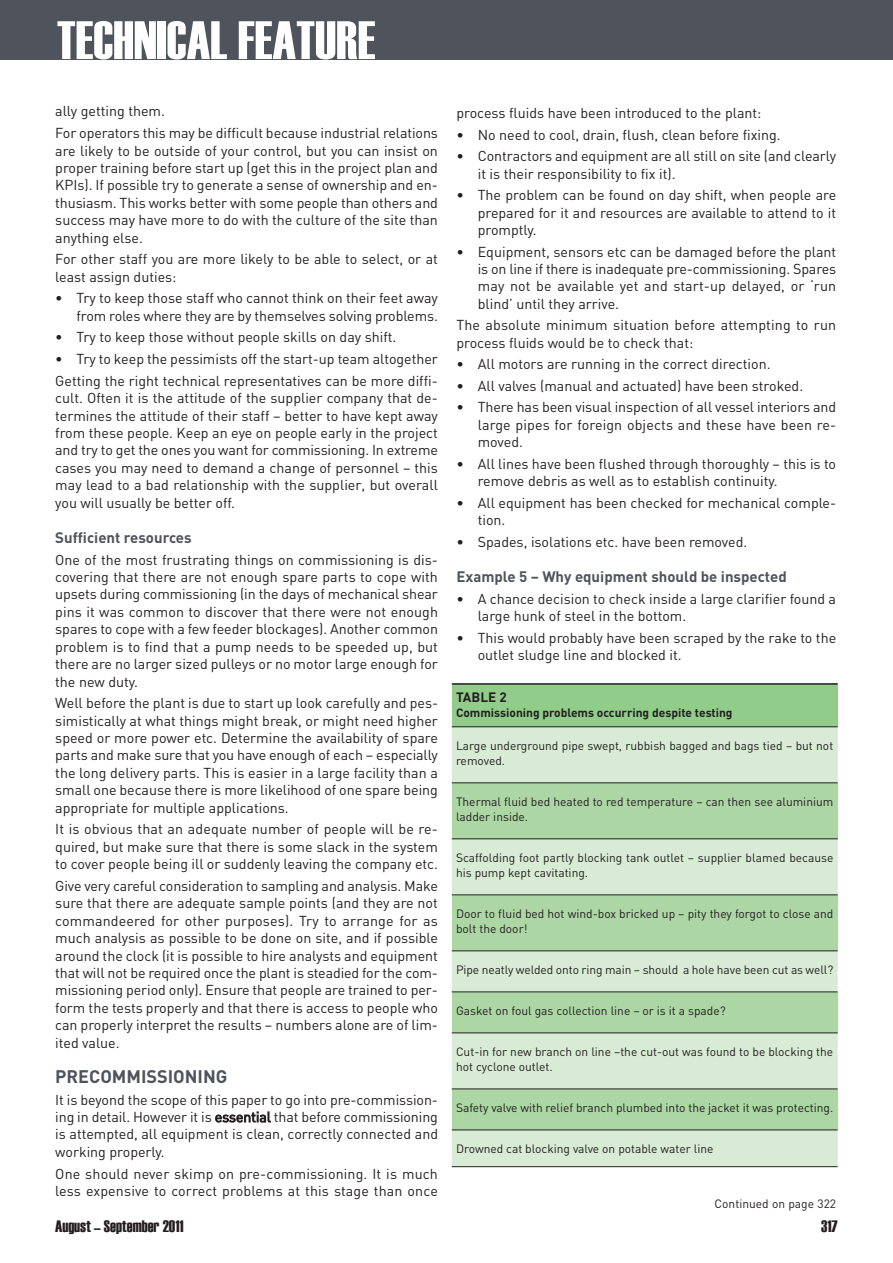
<style>
.page{position:relative;width:893px;height:1263px;background:#fff}
.page>*{position:absolute;margin:0;border:0;box-sizing:border-box;transform-origin:0 0}
.t1{font:54px "Haettenschweiler";color:#fff}
.t2{font:700 18px "DIN";color:#4e535c}
.t3{font:16.5px "Haettenschweiler";color:#231f20}
.t4{font:700 15px "DIN";color:#4e535c}
.t5{font:14.25px/17.4px "DIN";color:#231f20}
.t6{font:700 13.5px "DIN";color:#231f20}
.t7{font:12px/15px "DIN";color:#231f20}
.t8{font:700 12px "DIN";color:#231f20}
</style>
<div class="page">
<div style="left:0;top:0;width:893px;height:60px;background:#4e535c"></div>
<div style="left:452px;top:684px;width:386px;height:43px;background:#91cc8a"></div>
<div style="left:452px;top:727px;width:386px;height:439px;background:#d8ebd4"></div>
<div style="left:452px;top:783px;width:386px;height:56px;background:#acd7a5"></div>
<div style="left:452px;top:895px;width:386px;height:56px;background:#acd7a5"></div>
<div style="left:452px;top:992px;width:386px;height:41px;background:#acd7a5"></div>
<div style="left:452px;top:1089px;width:386px;height:40px;background:#acd7a5"></div>
<hr style="left:452px;top:683px;width:386px;height:2px;background:#231f20">
<hr style="left:452px;top:726px;width:386px;height:1px;background:#231f20">
<hr style="left:452px;top:782px;width:386px;height:1px;background:#231f20">
<hr style="left:452px;top:838px;width:386px;height:1px;background:#231f20">
<hr style="left:452px;top:894px;width:386px;height:1px;background:#231f20">
<hr style="left:452px;top:950px;width:386px;height:1px;background:#231f20">
<hr style="left:452px;top:991px;width:386px;height:1px;background:#231f20">
<hr style="left:452px;top:1032px;width:386px;height:1px;background:#231f20">
<hr style="left:452px;top:1088px;width:386px;height:1px;background:#231f20">
<hr style="left:452px;top:1129px;width:386px;height:1px;background:#231f20">
<hr style="left:452px;top:1166px;width:386px;height:1px;background:#231f20">
<h1 class="t1" style="left:57px;top:12px;width:320px">TECHNICAL FEATURE</h1>
<p class="t5" style="left:55px;top:102px;width:384px;line-height:21.6px">ally getting them.<br>For operators this may be difficult because industrial relations</p>
<p class="t5" style="left:55px;top:143px;width:384px;text-align:justify">are likely to be outside of your control, but you can insist on proper training before start up (get this in the project plan and KPIs). If possible try to generate a sense of ownership and en&shy;thusiasm. This works better with some people than others and success may have more to do with the culture of the site than anything else.</p>
<p class="t5" style="left:55px;top:252px;width:384px">For other staff you are more likely to be able to select, or at least assign duties:</p>
<p class="t5" style="left:55px;top:291px;width:384px;text-align:right">• Try to keep those staff who cannot think on their feet away from roles where they are by themselves solving problems.</p>
<p class="t5" style="left:55px;top:330px;width:343px">• Try to keep those without people skills on day shift.</p>
<p class="t5" style="left:55px;top:350px;width:384px;line-height:21.6px">• Try to keep the pessimists off the start-up team altogether<br>Getting the right technical representatives can be more diffi-</p>
<p class="t5" style="left:55px;top:391px;width:384px;text-align:justify">cult. Often it is the attitude of the supplier company that de&shy;termines the attitude of their staff – better to have kept away from these people. Keep an eye on people early in the project and try to get the ones you want for commissioning. In extreme cases you may need to demand a change of personnel – this may lead to a bad relationship with the supplier, but overall you will usually be better off.</p>
<p class="t4" style="left:55px;top:532px;width:138px">Sufficient resources</p>
<p class="t5" style="left:55px;top:552px;width:384px;text-align:justify">One of the most frustrating things on commissioning is dis&shy;covering that there are not enough spare parts to cope with upsets during commissioning (in the days of mechanical shear pins it was common to discover that there were not enough spares to cope with a few feeder blockages). Another common problem is to find that a pump needs to be speeded up, but there are no larger sized pulleys or no motor large enough for the new duty.</p>
<p class="t5" style="left:55px;top:696px;width:384px;text-align:justify">Well before the plant is due to start up look carefully and pes&shy;simistically at what things might break, or might need higher speed or more power etc. Determine the availability of spare parts and make sure that you have enough of each – especially the long delivery parts. This is easier in a large facility than a small one because there is more likelihood of one spare being appropriate for multiple applications.</p>
<p class="t5" style="left:55px;top:822px;width:384px;text-align:justify">It is obvious that an adequate number of people will be re&shy;quired, but make sure that there is some slack in the system to cover people being ill or suddenly leaving the company etc.</p>
<p class="t5" style="left:55px;top:878px;width:384px;text-align:justify">Give very careful consideration to sampling and analysis. Make sure that there are adequate sample points (and they are not commandeered for other purposes). Try to arrange for as much analysis as possible to be done on site, and if possible around the clock (it is possible to hire analysts and equipment that will not be required once the plant is steadied for the com&shy;missioning period only). Ensure that people are trained to per&shy;form the tests properly and that there is access to people who can properly interpret the results – numbers alone are of lim&shy;ited value.</p>
<p class="t2" style="left:55px;top:1070px;width:174px">PRECOMMISSIONING</p>
<p class="t5" style="left:55px;top:1092px;width:384px;text-align:justify">It is beyond the scope of this paper to go into pre-commission&shy;ing in detail. However it is essential that before commissioning is attempted, all equipment is clean, correctly connected and working properly.</p>
<p class="t5" style="left:55px;top:1166px;width:384px">One should never skimp on pre-commissioning. It is much less expensive to correct problems at this stage than once</p>
<p class="t5" style="left:456px;top:106px;width:306px">process fluids have been introduced to the plant:</p>
<p class="t5" style="left:456px;top:127px;width:326px">• No need to cool, drain, flush, clean before fixing.</p>
<p class="t5" style="left:478px;top:149px;width:360px;text-indent:-21px">• Contractors and equipment are all still on site (and clearly it is their responsibility to fix it).</p>
<p class="t5" style="left:478px;top:188px;width:360px;text-align:justify;text-indent:-21px">• The problem can be found on day shift, when people are prepared for it and resources are available to attend to it promptly.</p>
<p class="t5" style="left:478px;top:244px;width:360px;text-align:justify;text-indent:-21px">• Equipment, sensors etc can be damaged before the plant is on line if there is inadequate pre-commissioning. Spares may not be available yet and start-up delayed, or ‘run blind’ until they arrive.</p>
<p class="t5" style="left:456px;top:318px;width:381px">The absolute minimum situation before attempting to run process fluids would be to check that:</p>
<p class="t5" style="left:456px;top:357px;width:316px">• All motors are running in the correct direction.</p>
<p class="t5" style="left:456px;top:378px;width:348px">• All valves (manual and actuated) have been stroked.</p>
<p class="t5" style="left:478px;top:400px;width:360px;text-align:justify;text-indent:-21px">• There has been visual inspection of all vessel interiors and large pipes for foreign objects and these have been re&shy;moved.</p>
<p class="t5" style="left:478px;top:456px;width:360px;text-indent:-21px">• All lines have been flushed through thoroughly – this is to remove debris as well as to establish continuity.</p>
<p class="t5" style="left:478px;top:495px;width:360px;text-indent:-21px">• All equipment has been checked for mechanical comple&shy;tion.</p>
<p class="t5" style="left:456px;top:534px;width:292px">• Spades, isolations etc. have been removed.</p>
<p class="t4" style="left:456px;top:571px;width:332px">Example 5 – Why equipment should be inspected</p>
<p class="t5" style="left:478px;top:591px;width:360px;text-indent:-21px">• A chance decision to check inside a large clarifier found a large hunk of steel in the bottom.</p>
<p class="t5" style="left:478px;top:630px;width:360px;text-indent:-21px">• This would probably have been scraped by the rake to the outlet sludge line and blocked it.</p>
<p class="t6" style="left:456px;top:693px;width:52px">TABLE 2</p>
<p class="t8" style="left:456px;top:709px;width:278px">Commissioning problems occurring despite testing</p>
<p class="t7" style="left:456px;top:739px;width:379px">Large underground pipe swept, rubbish bagged and bags tied – but not removed.</p>
<p class="t7" style="left:456px;top:795px;width:379px">Thermal fluid bed heated to red temperature – can then see aluminium ladder inside.</p>
<p class="t7" style="left:456px;top:851px;width:379px">Scaffolding foot partly blocking tank outlet – supplier blamed because his pump kept cavitating.</p>
<p class="t7" style="left:456px;top:907px;width:379px">Door to fluid bed hot wind-box bricked up – pity they forgot to close and bolt the door!</p>
<p class="t7" style="left:456px;top:963px;width:379px">Pipe neatly welded onto ring main – should a hole have been cut as well?</p>
<p class="t7" style="left:456px;top:1004px;width:271px">Gasket on foul gas collection line – or is it a spade?</p>
<p class="t7" style="left:456px;top:1045px;width:379px">Cut-in for new branch on line –the cut-out was found to be blocking the hot cyclone outlet.</p>
<p class="t7" style="left:456px;top:1101px;width:379px">Safety valve with relief branch plumbed into the jacket it was protecting.</p>
<p class="t7" style="left:456px;top:1142px;width:259px">Drowned cat blocking valve on potable water line</p>
<p class="t7" style="left:715px;top:1197px;width:123px">Continued on page 322</p>
<p class="t3" style="left:55px;top:1217px;width:130px">August – September 2011</p>
<p class="t3" style="left:821px;top:1217px;width:18px">317</p>
</div>
